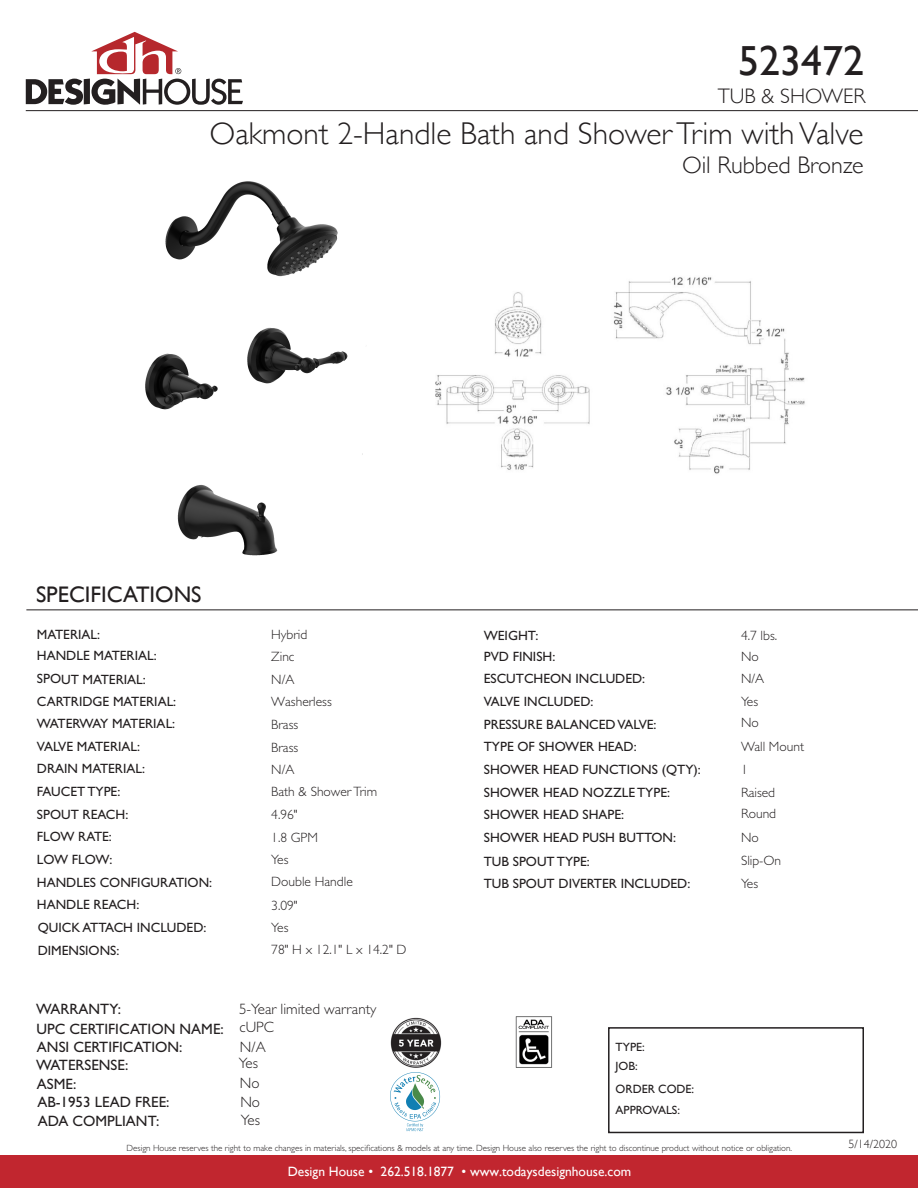
<style>
.page{position:relative;width:918px;height:1188px;background:#fff}
.page>*{position:absolute;margin:0;border:0;box-sizing:border-box;transform-origin:0 0}
.t1{font:42px "Gill Sans";color:#231f20}
.t2{font:300 31.5px "Gill Sans";color:#231f20}
.t3{font:300 24px "Gill Sans";color:#231f20}
.t4{font:22.5px "Gill Sans";color:#231f20}
.t5{font:300 21px "Gill Sans";color:#231f20}
.t6{font:15px "Gill Sans Std";color:#231f20}
.t7{font:300 15px "Gill Sans Std";color:#231f20}
.t8{font:13.5px "Gill Sans Std";color:#231f20}
.t9{font:300 13.5px/22.5px "Gill Sans Std";color:#231f20}
.t10{font:13.5px "Gill Sans";color:#fff}
.t11{font:12px "Gill Sans Std";color:#231f20}
.t12{font:12px "Gill Sans";color:#231f20}
.t13{font:300 12px "Gill Sans";color:#231f20}
.t14{font:300 9px "Gill Sans Std";color:#231f20}
</style>
<div class="page">
<div style="left:0;top:1156px;width:918px;height:32px;background:#c1262f"></div>
<svg style="left:26px;top:32px;width:217px;height:73px"></svg>
<img style="left:145px;top:181px;width:218px;height:375px">
<img style="left:435px;top:277px;width:370px;height:197px">
<img style="left:390px;top:1017px;width:52px;height:48px">
<div style="left:608px;top:1027px;width:256px;height:106px;border:2px solid #231f20"></div>
<hr style="left:26px;top:110px;width:892px;height:1px;background:#231f20">
<hr style="left:26px;top:609px;width:892px;height:1px;background:#231f20">
<img style="left:515px;top:1016px;width:38px;height:52px">
<img style="left:390px;top:1065px;width:51px;height:67px">
<p class="t1" style="left:738px;top:36px;width:127px">523472</p>
<p class="t5" style="left:718px;top:79px;width:149px">TUB &amp; SHOWER</p>
<p class="t2" style="left:209px;top:108px;width:656px">Oakmont 2-Handle Bath and Shower Trim with Valve</p>
<p class="t3" style="left:682px;top:147px;width:183px">Oil Rubbed Bronze</p>
<p class="t4" style="left:36px;top:581px;width:167px">SPECIFICATIONS</p>
<p class="t8" style="left:37px;top:626px;width:65px">MATERIAL:</p>
<p class="t8" style="left:37px;top:648px;width:121px">HANDLE MATERIAL:</p>
<p class="t8" style="left:37px;top:672px;width:110px">SPOUT MATERIAL:</p>
<p class="t8" style="left:37px;top:693px;width:141px">CARTRIDGE MATERIAL:</p>
<p class="t8" style="left:37px;top:716px;width:140px">WATERWAY MATERIAL:</p>
<p class="t8" style="left:37px;top:739px;width:105px">VALVE MATERIAL:</p>
<p class="t8" style="left:37px;top:784px;width:85px">FAUCET TYPE:</p>
<p class="t8" style="left:37px;top:761px;width:110px">DRAIN MATERIAL:</p>
<p class="t8" style="left:37px;top:806px;width:93px">SPOUT REACH:</p>
<p class="t8" style="left:37px;top:829px;width:77px">FLOW RATE:</p>
<p class="t8" style="left:37px;top:874px;width:177px">HANDLES CONFIGURATION:</p>
<p class="t8" style="left:37px;top:897px;width:104px">HANDLE REACH:</p>
<p class="t8" style="left:38px;top:920px;width:170px">QUICK ATTACH INCLUDED:</p>
<p class="t8" style="left:37px;top:852px;width:77px">LOW FLOW:</p>
<p class="t8" style="left:38px;top:942px;width:83px">DIMENSIONS:</p>
<p class="t9" style="left:271px;top:623px;width:107px">Hybrid<br>Zinc<br>N/A<br>Washerless<br>Brass<br>Brass<br>N/A<br>Bath &amp; Shower Trim</p>
<p class="t9" style="left:271px;top:804px;width:83px">4.96"<br>1.8 GPM<br>Yes<br>Double Handle</p>
<p class="t9" style="left:271px;top:894px;width:137px;line-height:22px">3.09"<br>Yes<br>78" H x 12.1" L x 14.2" D</p>
<p class="t6" style="left:36px;top:1001px;width:87px">WARRANTY:</p>
<p class="t6" style="left:37px;top:1020px;width:189px">UPC CERTIFICATION NAME:</p>
<p class="t7" style="left:239px;top:1001px;width:139px">5-Year limited warranty</p>
<p class="t7" style="left:240px;top:1019px;width:36px">cUPC</p>
<p class="t6" style="left:37px;top:1038px;width:147px">ANSI CERTIFICATION:</p>
<p class="t6" style="left:36px;top:1056px;width:94px">WATERSENSE:</p>
<p class="t6" style="left:37px;top:1075px;width:41px">ASME:</p>
<p class="t7" style="left:240px;top:1074px;width:21px">No</p>
<p class="t7" style="left:240px;top:1093px;width:21px">No</p>
<p class="t7" style="left:241px;top:1111px;width:21px">Yes</p>
<p class="t7" style="left:240px;top:1038px;width:27px">N/A</p>
<p class="t7" style="left:239px;top:1055px;width:21px">Yes</p>
<p class="t6" style="left:37px;top:1093px;width:134px">AB-1953 LEAD FREE:</p>
<p class="t6" style="left:38px;top:1113px;width:123px">ADA COMPLIANT:</p>
<p class="t8" style="left:484px;top:628px;width:56px">WEIGHT:</p>
<p class="t9" style="left:741px;top:624px;width:38px">4.7 lbs.</p>
<p class="t8" style="left:484px;top:648px;width:73px">PVD FINISH:</p>
<p class="t9" style="left:741px;top:645px;width:19px">No</p>
<p class="t8" style="left:484px;top:671px;width:163px">ESCUTCHEON INCLUDED:</p>
<p class="t9" style="left:741px;top:668px;width:25px">N/A</p>
<p class="t8" style="left:484px;top:694px;width:111px">VALVE INCLUDED:</p>
<p class="t9" style="left:741px;top:690px;width:19px">Yes</p>
<p class="t8" style="left:484px;top:739px;width:154px">TYPE OF SHOWER HEAD:</p>
<p class="t9" style="left:741px;top:736px;width:65px">Wall Mount</p>
<p class="t8" style="left:484px;top:716px;width:174px">PRESSURE BALANCED VALVE:</p>
<p class="t9" style="left:741px;top:712px;width:19px">No</p>
<p class="t8" style="left:484px;top:762px;width:218px">SHOWER HEAD FUNCTIONS (QTY):</p>
<p class="t9" style="left:741px;top:758px;width:8px">1</p>
<p class="t8" style="left:484px;top:784px;width:188px">SHOWER HEAD NOZZLE TYPE:</p>
<p class="t9" style="left:741px;top:781px;width:36px">Raised</p>
<p class="t8" style="left:484px;top:830px;width:194px">SHOWER HEAD PUSH BUTTON:</p>
<p class="t9" style="left:741px;top:826px;width:19px">No</p>
<p class="t8" style="left:484px;top:853px;width:107px">TUB SPOUT TYPE:</p>
<p class="t9" style="left:741px;top:849px;width:42px">Slip-On</p>
<p class="t8" style="left:484px;top:876px;width:208px">TUB SPOUT DIVERTER INCLUDED:</p>
<p class="t9" style="left:741px;top:873px;width:19px">Yes</p>
<p class="t8" style="left:484px;top:807px;width:142px">SHOWER HEAD SHAPE:</p>
<p class="t9" style="left:741px;top:802px;width:37px">Round</p>
<p class="t11" style="left:616px;top:1040px;width:31px">TYPE:</p>
<p class="t11" style="left:616px;top:1059px;width:24px">JOB:</p>
<p class="t12" style="left:616px;top:1082px;width:80px">ORDER CODE:</p>
<p class="t11" style="left:616px;top:1103px;width:66px">APPROVALS:</p>
<p class="t14" style="left:127px;top:1143px;width:667px">Design House reserves the right to make changes in materials, specifications &amp; models at any time. Design House also reserves the right to discontinue product without notice or obligation.</p>
<p class="t10" style="left:288px;top:1164px;width:345px">Design House • 262.518.1877 • www.todaysdesignhouse.com</p>
<p class="t13" style="left:848px;top:1135px;width:50px">5/14/2020</p>
</div>
